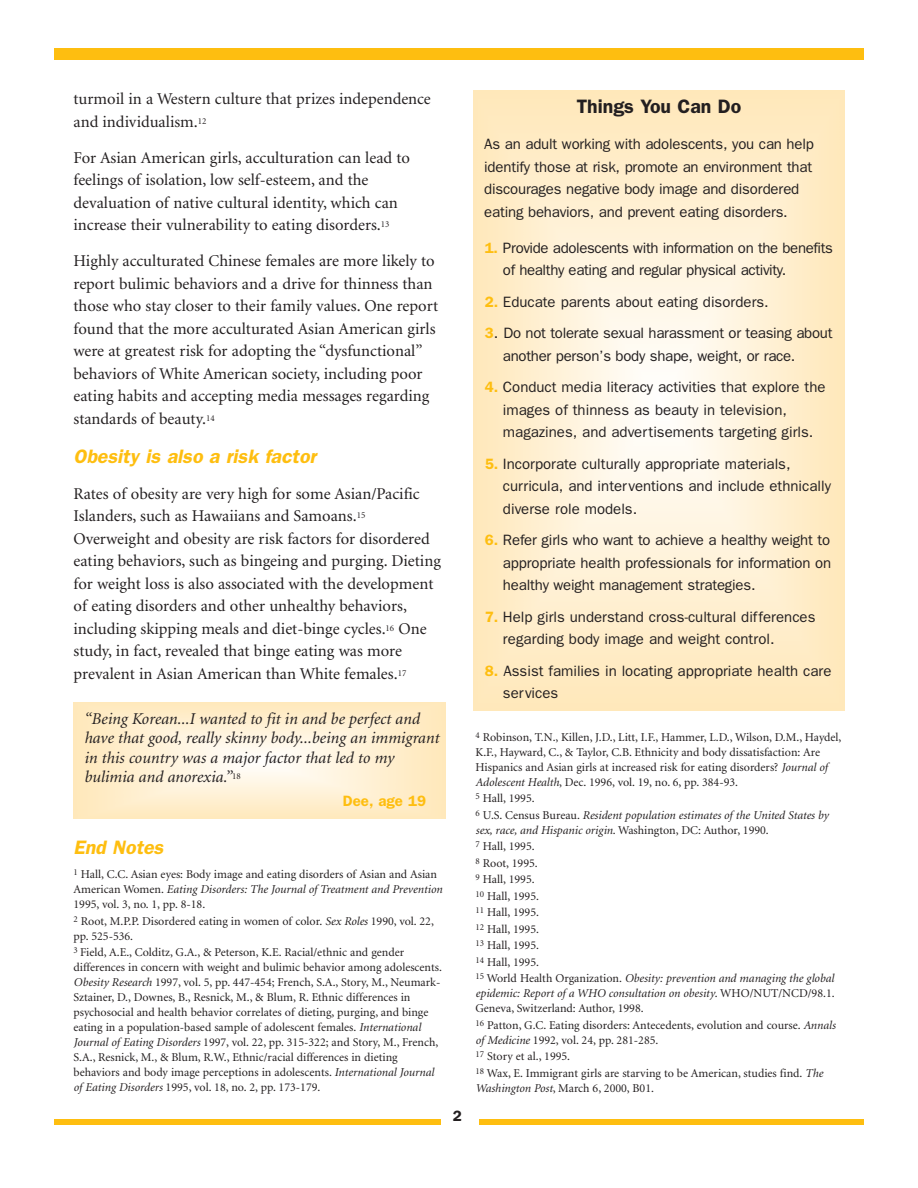
<style>
.page{position:relative;width:918px;height:1188px;background:#fff}
.page>*{position:absolute;margin:0;border:0;box-sizing:border-box;transform-origin:0 0}
.t1{font:italic 600 19.5px "Franklin Gothic";color:#febe10}
.t2{font:600 19.5px "Franklin Gothic";color:#231f20}
.t3{font:16.5px/22.5px "Minion";color:#231f20}
.t4{font:italic 16.5px/19.5px "Minion";color:#231f20}
.t5{font:15px/22.5px "Franklin Gothic";color:#231f20}
.t6{font:15px/22.5px "Franklin Gothic";letter-spacing:-.025em;color:#231f20}
.t7{font:15px/22.5px "Franklin Gothic";letter-spacing:-.02em;color:#231f20}
.t8{font:600 15px "Franklin Gothic";color:#febe10}
.t9{font:600 15px "Franklin Gothic";color:#231f20}
.t10{font:12px/15px "Minion";color:#231f20}
.t11{font:italic 12px/16.5px "Minion";color:#231f20}
.t12{font:9px/16.5px "Minion";color:#231f20}
.s1{font-style:italic}
.s2{font-weight:600;color:#febe10}
.s3{font-style:normal}
</style>
<div class="page">
<div style="left:54px;top:48px;width:810px;height:12px;background:#febe10"></div>
<svg style="left:74px;top:702px;width:372px;height:117px;background:#ffefd0"></svg>
<svg style="left:474px;top:90px;width:370px;height:621px;background:#ffefd0"></svg>
<div style="left:54px;top:1119px;width:810px;height:6px;background:#febe10"></div>
<div style="left:441px;top:1109px;width:37px;height:27px;background:#fff"></div>
<p class="t3" style="left:74px;top:89px;width:359px">turmoil in a Western culture that prizes independence and individualism.<sup>12</sup></p>
<p class="t3" style="left:74px;top:148px;width:338px">For Asian American girls, acculturation can lead to feelings of isolation, low self-esteem, and the devaluation of native cultural identity, which can increase their vulnerability to eating disorders.<sup>13</sup></p>
<p class="t3" style="left:73px;top:251px;width:366px">Highly acculturated Chinese females are more likely to report bulimic behaviors and a drive for thinness than those who stay closer to their family values. One report found that the more acculturated Asian American girls were at greatest risk for adopting the “dysfunctional” behaviors of White American society, including poor eating habits and accepting media messages regarding standards of beauty.<sup>14</sup></p>
<p class="t1" style="left:74px;top:449px;width:244px">Obesity is also a risk factor</p>
<p class="t3" style="left:74px;top:484px;width:369px">Rates of obesity are very high for some Asian/Pacific Islanders, such as Hawaiians and Samoans.<sup>15<br></sup>Overweight and obesity are risk factors for disordered eating behaviors, such as bingeing and purging. Dieting for weight loss is also associated with the development of eating disorders and other unhealthy behaviors, including skipping meals and diet-binge cycles.<sup>16</sup> One study, in fact, revealed that binge eating was more prevalent in Asian American than White females.<sup>17</sup></p>
<p class="t4" style="left:84px;top:710px;width:337px">“Being Korean...I wanted to fit in and be perfect and</p>
<p class="t4" style="left:84px;top:730px;width:356px">have that good, really skinny body...being an immigrant in this country was a major factor that led to my bulimia and anorexia.”</p>
<p class="t12" style="left:232px;top:769px;width:10px">18</p>
<p class="t8" style="left:343px;top:796px;width:85px">Dee, age 19</p>
<p class="t1" style="left:74px;top:841px;width:91px">End Notes</p>
<p class="t10" style="left:73px;top:868px;width:370px"><sup>1</sup> Hall, C.C. Asian eyes: Body image and eating disorders of Asian and Asian<br>American Women. <span class="s1">Eating Disorders: The Journal of Treatment and Prevention<br></span>1995, vol. 3, no. 1, pp. 8-18.</p>
<p class="t10" style="left:73px;top:914px;width:362px"><sup>2</sup> Root, M.P.P. Disordered eating in women of color. <span class="s1">Sex Roles</span> 1990, vol. 22, pp. 525-536.</p>
<p class="t10" style="left:74px;top:946px;width:370px"><sup>3</sup> Field, A.E., Colditz, G.A., &amp; Peterson, K.E. Racial/ethnic and gender differences in concern with weight and bulimic behavior among adolescents.<br><span class="s1">Obesity Research</span> 1997, vol. 5, pp. 447-454; French, S.A., Story, M., Neumark-Sztainer, D., Downes, B., Resnick, M., &amp; Blum, R. Ethnic differences in psychosocial and health behavior correlates of dieting, purging, and binge eating in a population-based sample of adolescent females. <span class="s1">International Journal of Eating Disorders</span> 1997, vol. 22, pp. 315-322; and Story, M., French, S.A., Resnick, M., &amp; Blum, R.W., Ethnic/racial differences in dieting behaviors and body image perceptions in adolescents. <span class="s1">International Journal of Eating Disorders</span> 1995, vol. 18, no. 2, pp. 173-179.</p>
<p class="t9" style="left:453px;top:1111px;width:10px">2</p>
<p class="t2" style="left:577px;top:100px;width:166px">Things You Can Do</p>
<p class="t5" style="left:484px;top:134px;width:331px">As an adult working with adolescents, you can help identify those at risk, promote an environment that discourages negative body image and disordered eating behaviors, and prevent eating disorders.</p>
<p class="t6" style="left:503px;top:238px;width:332px;text-indent:-18px"><span class="s2">1.</span> Provide adolescents with information on the benefits of healthy eating and regular physical activity.</p>
<p class="t5" style="left:485px;top:292px;width:285px"><span class="s2">2.</span> Educate parents about eating disorders.</p>
<p class="t7" style="left:503px;top:323px;width:331px;text-indent:-18px"><span class="s2">3</span>. Do not tolerate sexual harassment or teasing about another person’s body shape, weight, or race.</p>
<p class="t5" style="left:503px;top:377px;width:324px;text-indent:-18px"><span class="s2">4.</span> Conduct media literacy activities that explore the images of thinness as beauty in television, magazines, and advertisements targeting girls.</p>
<p class="t5" style="left:503px;top:454px;width:329px;text-indent:-18px"><span class="s2">5.</span> Incorporate culturally appropriate materials, curricula, and interventions and include ethnically diverse role models.</p>
<p class="t5" style="left:503px;top:530px;width:330px;text-align:justify;text-indent:-18px"><span class="s2">6.</span> Refer girls who want to achieve a healthy weight to appropriate health professionals for information on healthy weight management strategies.</p>
<p class="t5" style="left:503px;top:607px;width:314px;text-indent:-18px"><span class="s2">7.</span> Help girls understand cross-cultural differences regarding body image and weight control.</p>
<p class="t5" style="left:503px;top:661px;width:330px;text-indent:-18px"><span class="s2">8.</span> Assist families in locating appropriate health care services</p>
<p class="t12" style="left:476px;top:727px;width:6px">4</p>
<p class="t10" style="left:475px;top:730px;width:367px;text-indent:7px">Robinson, T.N., Killen, J.D., Litt, I.F., Hammer, L.D., Wilson, D.M., Haydel, K.F., Hayward, C., &amp; Taylor, C.B. Ethnicity and body dissatisfaction: Are Hispanics and Asian girls at increased risk for eating disorders? <span class="s1">Journal of Adolescent Health</span>, Dec. 1996, vol. 19, no. 6, pp. 384-93.</p>
<p class="t11" style="left:483px;top:791px;width:347px"><span class="s3">Hall, 1995.<br>U.S. Census Bureau.</span> Resident population estimates of the United States by</p>
<p class="t10" style="left:475px;top:823px;width:295px"><span class="s1">sex, race, and Hispanic origin</span>. Washington, DC: Author, 1990.</p>
<p class="t10" style="left:483px;top:840px;width:53px">Hall, 1995.</p>
<p class="t10" style="left:483px;top:856px;width:56px">Root, 1995.</p>
<p class="t10" style="left:483px;top:873px;width:53px">Hall, 1995.</p>
<p class="t10" style="left:487px;top:889px;width:53px">Hall, 1995.</p>
<p class="t10" style="left:487px;top:906px;width:53px">Hall, 1995.</p>
<p class="t10" style="left:487px;top:922px;width:53px">Hall, 1995.</p>
<p class="t10" style="left:487px;top:939px;width:53px">Hall, 1995.</p>
<p class="t10" style="left:487px;top:955px;width:53px">Hall, 1995.</p>
<p class="t11" style="left:487px;top:971px;width:349px"><span class="s3">World Health Organization.</span> Obesity: prevention and managing the global</p>
<p class="t10" style="left:475px;top:987px;width:361px"><span class="s1">epidemic: Report of a WHO consultation on obesity</span>. WHO/NUT/NCD/98.1.<br>Geneva, Switzerland: Author, 1998.</p>
<p class="t10" style="left:475px;top:1018px;width:362px;text-indent:12px">Patton, G.C. Eating disorders: Antecedents, evolution and course. <span class="s1">Annals of Medicine</span> 1992, vol. 24, pp. 281-285.</p>
<p class="t10" style="left:487px;top:1050px;width:84px">Story et al., 1995.</p>
<p class="t10" style="left:476px;top:1081px;width:180px"><span class="s1">Washington Post</span>, March 6, 2000, B01.</p>
<p class="t12" style="left:476px;top:789px;width:6px">5<br>6</p>
<p class="t12" style="left:476px;top:837px;width:10px">7<br>8<br>9<br>10<br>11<br>12<br>13<br>14<br>15</p>
<p class="t12" style="left:476px;top:1015px;width:10px">16</p>
<p class="t12" style="left:476px;top:1047px;width:10px">17<br>18</p>
<p class="t10" style="left:487px;top:1066px;width:338px">Wax, E. Immigrant girls are starving to be American, studies find. <span class="s1">The</span></p>
</div>
